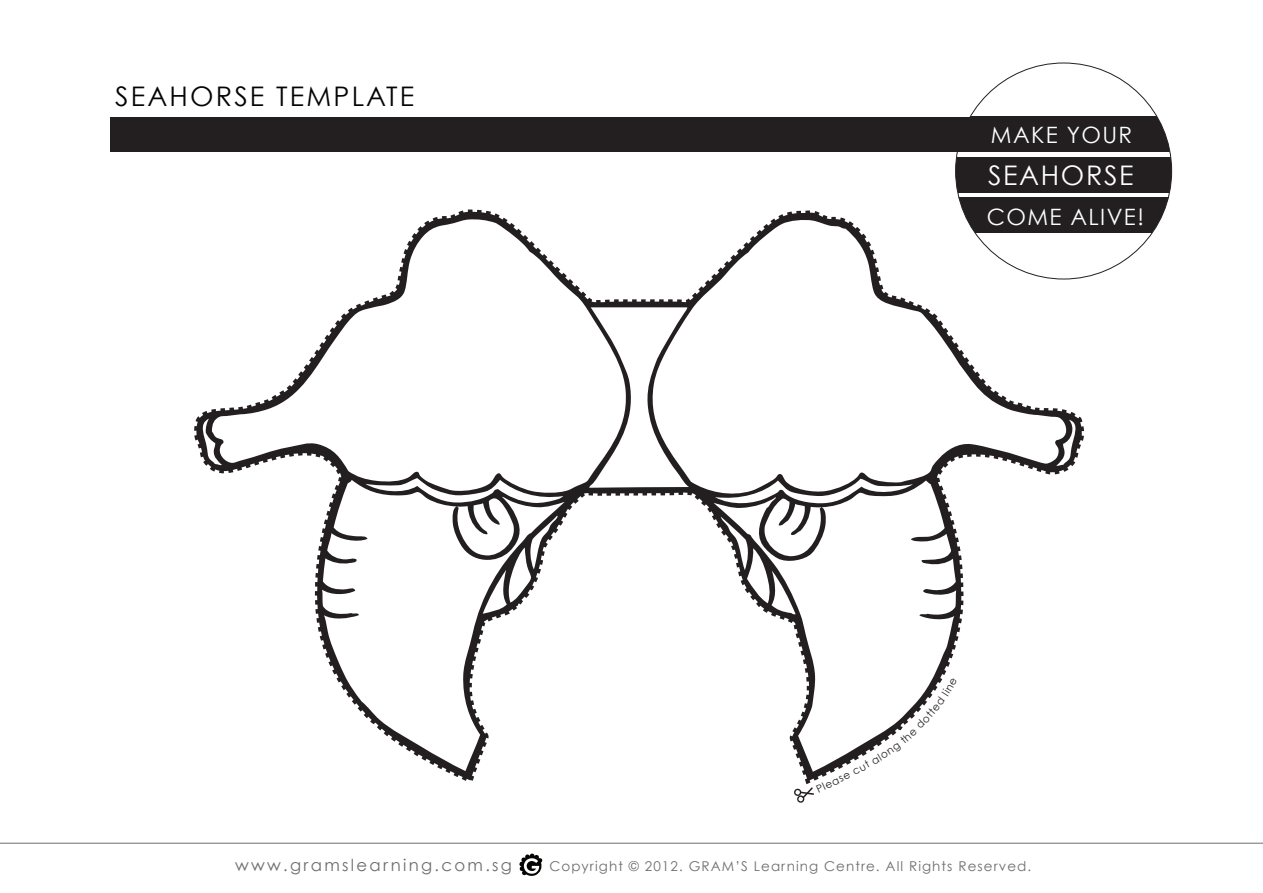
<style>
.page{position:relative;width:1263px;height:893px;background:#fff}
.page>*{position:absolute;margin:0;border:0;box-sizing:border-box;transform-origin:0 0}
.t1{font:27px "Century Gothic";letter-spacing:.08em;color:#040503}
.t2{font:27px "Century Gothic";letter-spacing:.06em;color:#fff}
.t3{font:22.5px "Century Gothic";letter-spacing:.06em;color:#fff}
.t4{font:16.5px "Century Gothic";letter-spacing:.14em;color:#6c6d70}
.t5{font:13.5px "Century Gothic";letter-spacing:.08em;color:#6c6d70}
</style>
<div class="page">
<svg style="left:519px;top:853px;width:24px;height:23px"></svg>
<hr style="left:0;top:843px;width:1263px;height:1px;background:#6c6d70">
<svg style="left:194px;top:209px;width:893px;height:572px"></svg>
<div style="left:955px;top:116px;width:216px;height:35px;background:#231f20"></div>
<div style="left:955px;top:198px;width:216px;height:35px;background:#231f20"></div>
<div style="left:955px;top:157px;width:216px;height:35px;background:#231f20"></div>
<div style="left:110px;top:117px;width:873px;height:34px;background:#231f20"></div>
<svg style="left:793px;top:678px;width:164px;height:125px"></svg>
<h1 class="t1" style="left:115px;top:80px;width:301px">SEAHORSE TEMPLATE</h1>
<h2 class="t3" style="left:991px;top:121px;width:143px">MAKE YOUR</h2>
<h1 class="t2" style="left:988px;top:159px;width:147px">SEAHORSE</h1>
<h2 class="t3" style="left:987px;top:203px;width:159px">COME ALIVE!</h2>
<p class="t4" style="left:235px;top:855px;width:278px">www.gramslearning.com.sg</p>
<p class="t5" style="left:549px;top:858px;width:483px">Copyright © 2012. GRAM’S Learning Centre. All Rights Reserved.</p>
</div>
